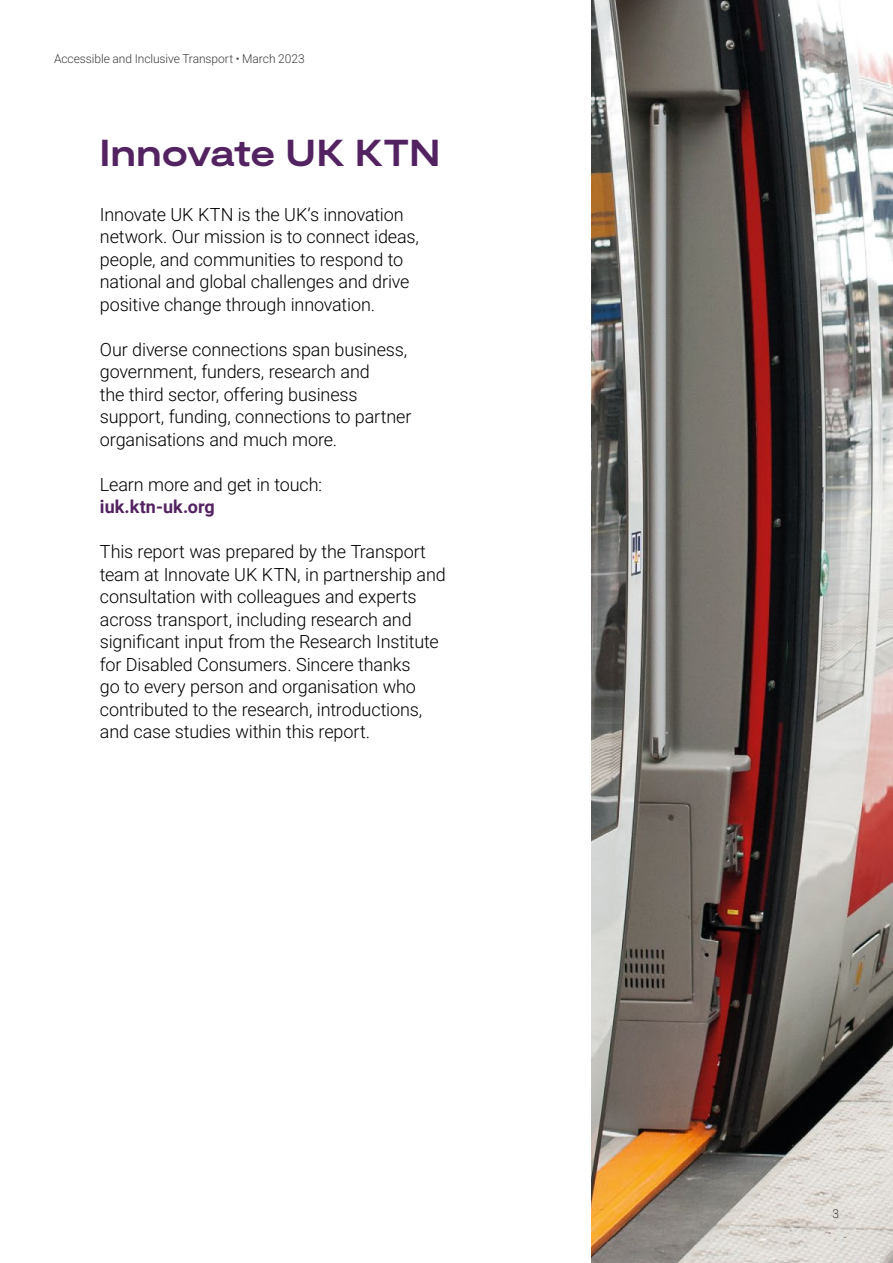
<style>
.page{position:relative;width:893px;height:1263px;background:#fff}
.page>*{position:absolute;margin:0;border:0;box-sizing:border-box;transform-origin:0 0}
.Intro_Body_Copy{font:700 expanded 37.5px "Moderat";color:#532361}
.Body_Copy{font:18px/22.5px "Roboto";letter-spacing:-.01em;color:#000}
.Body_Copy-2{font:700 18px "Roboto";letter-spacing:.005em;color:#532361}
.Body_Copy-3{font:12px "Roboto";letter-spacing:-.005em;color:#3c3c3b}
</style>
<div class="page">
<img style="left:591px;top:0;width:302px;height:1263px">
<p class="Body_Copy-3" style="left:54px;top:50px;width:252px">Accessible and Inclusive Transport • March 2023</p>
<p class="Intro_Body_Copy" style="left:100px;top:131px;width:342px">Innovate UK KTN</p>
<p class="Body_Copy" style="left:100px;top:203px;width:321px">Innovate UK KTN is the UK’s innovation network. Our mission is to connect ideas, people, and communities to respond to national and global challenges and drive positive change through innovation.</p>
<p class="Body_Copy" style="left:100px;top:338px;width:313px">Our diverse connections span business, government, funders, research and<br>the third sector, offering business support, funding, connections to partner organisations and much more.</p>
<p class="Body_Copy" style="left:100px;top:473px;width:224px">Learn more and get in touch:</p>
<p class="Body_Copy-2" style="left:100px;top:494px;width:116px">iuk.ktn-uk.org</p>
<p class="Body_Copy" style="left:100px;top:540px;width:347px">This report was prepared by the Transport team at Innovate UK KTN, in partnership and consultation with colleagues and experts across transport, including research and significant input from the Research Institute for Disabled Consumers. Sincere thanks<br>go to every person and organisation who contributed to the research, introductions, and case studies within this report.</p>
<p class="Body_Copy-3" style="left:832px;top:1205px;width:8px">3</p>
</div>
